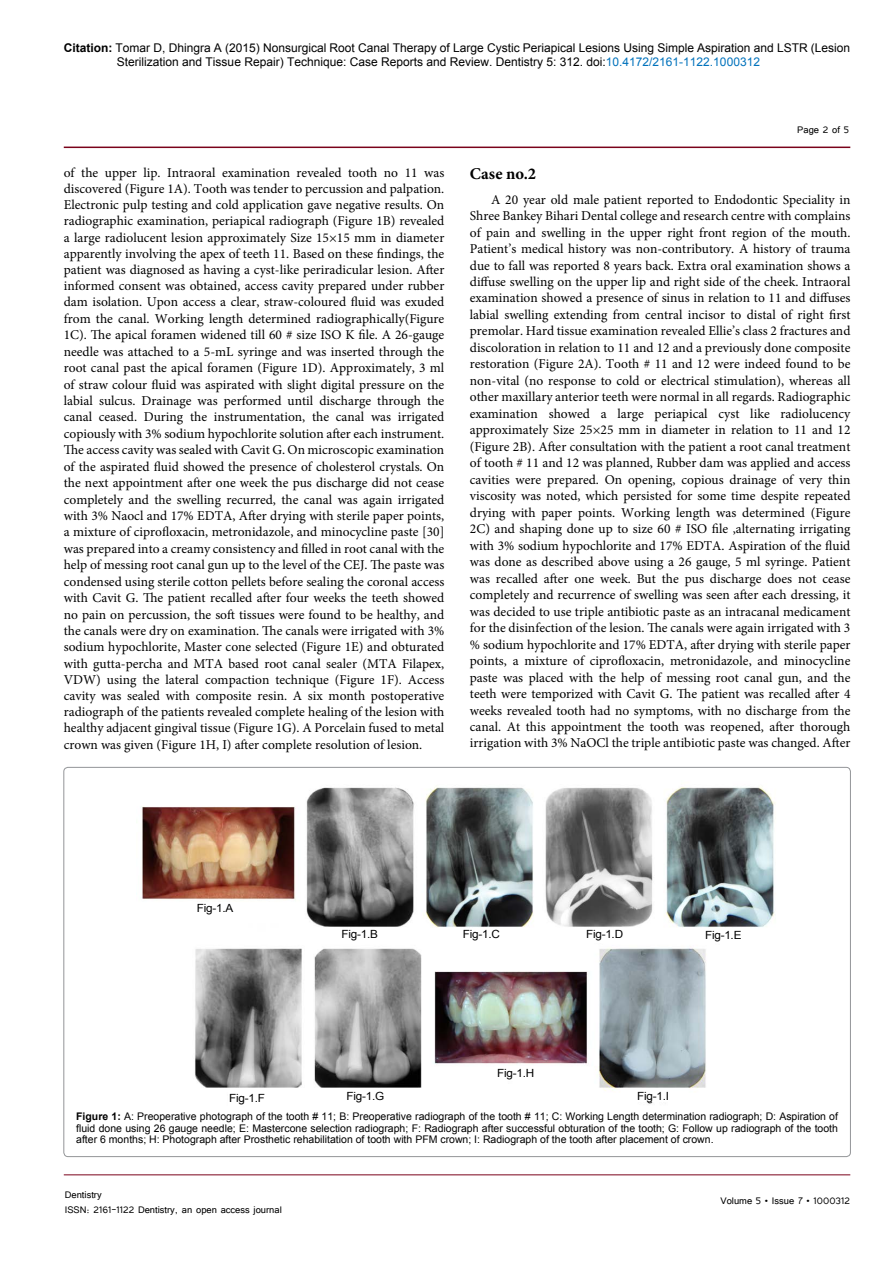
<style>
.page{position:relative;width:893px;height:1263px;background:#fff}
.page>*{position:absolute;margin:0;border:0;box-sizing:border-box;transform-origin:0 0}
.t1{font:700 16.5px "Minion Pro";letter-spacing:.005em;color:#000}
.t2{font:13.5px/16.4px "Minion Pro";color:#000;text-align:justify}
.t3{font:12px/14.4px "Arial";color:#000}
.t4{font:12px/14.4px "Tunga";color:#000}
.t5{font:11.25px "Arial";letter-spacing:-.02em;color:#000;scale:1.04 1}
.t6{font:10.5px/11.6px "Arial";color:#000;text-align:justify}
.s1{font-weight:700}
.s2{color:#0072bc}
</style>
<div class="page">
<hr style="left:64px;top:147px;width:786px;height:1px;background:#7a031b">
<hr style="left:64px;top:1174px;width:786px;height:1px;background:#7a031b">
<img style="left:142px;top:787px;width:633px;height:317px">
<div style="left:338px;top:928px;width:411px;height:14px;background:#fff"></div>
<div style="left:194px;top:902px;width:42px;height:15px;background:#fff"></div>
<div style="left:228px;top:1091px;width:162px;height:14px;background:#fff"></div>
<div style="left:494px;top:1066px;width:42px;height:15px;background:#fff"></div>
<div style="left:635px;top:1090px;width:38px;height:12px;background:#fff"></div>
<p class="t3" style="left:117px;top:40px;width:735px;text-indent:-53px"><span class="s1">Citation:</span> Tomar D, Dhingra A (2015) Nonsurgical Root Canal Therapy of Large Cystic Periapical Lesions Using Simple Aspiration and LSTR (Lesion<br>Sterilization and Tissue Repair) Technique: Case Reports and Review. Dentistry 5: 312. doi:<span class="s2">10.4172/2161-1122.1000312</span></p>
<p class="t2" style="left:64px;top:164px;width:382px">of the upper lip. Intraoral examination revealed tooth no 11 was discovered (Figure 1A). Tooth was tender to percussion and palpation.<br>Electronic pulp testing and cold application gave negative results. On radiographic examination, periapical radiograph (Figure 1B) revealed a large radiolucent lesion approximately Size 15×15 mm in diameter apparently involving the apex of teeth 11. Based on these findings, the patient was diagnosed as having a cyst-like periradicular lesion. After informed consent was obtained, access cavity prepared under rubber dam isolation. Upon access a clear, straw-coloured fluid was exuded from the canal. Working length determined radiographically(Figure 1C). The apical foramen widened till 60 # size ISO K file. A 26-gauge needle was attached to a 5-mL syringe and was inserted through the root canal past the apical foramen (Figure 1D). Approximately, 3 ml of straw colour fluid was aspirated with slight digital pressure on the labial sulcus. Drainage was performed until discharge through the canal ceased. During the instrumentation, the canal was irrigated copiously with 3% sodium hypochlorite solution after each instrument.<br>The access cavity was sealed with Cavit G. On microscopic examination of the aspirated fluid showed the presence of cholesterol crystals. On the next appointment after one week the pus discharge did not cease completely and the swelling recurred, the canal was again irrigated with 3% Naocl and 17% EDTA, After drying with sterile paper points, a mixture of ciprofloxacin, metronidazole, and minocycline paste [30] was prepared into a creamy consistency and filled in root canal with the help of messing root canal gun up to the level of the CEJ. The paste was condensed using sterile cotton pellets before sealing the coronal access with Cavit G. The patient recalled after four weeks the teeth showed no pain on percussion, the soft tissues were found to be healthy, and the canals were dry on examination. The canals were irrigated with 3% sodium hypochlorite, Master cone selected (Figure 1E) and obturated with gutta-percha and MTA based root canal sealer (MTA Filapex, VDW) using the lateral compaction technique (Figure 1F). Access cavity was sealed with composite resin. A six month postoperative radiograph of the patients revealed complete healing of the lesion with healthy adjacent gingival tissue (Figure 1G). A Porcelain fused to metal crown was given (Figure 1H, I) after complete resolution of lesion.</p>
<p class="t4" style="left:797px;top:122px;width:53px">Page 2 of 5</p>
<p class="t1" style="left:470px;top:162px;width:68px">Case no.2</p>
<p class="t2" style="left:470px;top:191px;width:382px;text-indent:21px">A 20 year old male patient reported to Endodontic Speciality in Shree Bankey Bihari Dental college and research centre with complains of pain and swelling in the upper right front region of the mouth.<br>Patient’s medical history was non-contributory. A history of trauma due to fall was reported 8 years back. Extra oral examination shows a diffuse swelling on the upper lip and right side of the cheek. Intraoral examination showed a presence of sinus in relation to 11 and diffuses labial swelling extending from central incisor to distal of right first premolar. Hard tissue examination revealed Ellie’s class 2 fractures and discoloration in relation to 11 and 12 and a previously done composite restoration (Figure 2A). Tooth # 11 and 12 were indeed found to be non-vital (no response to cold or electrical stimulation), whereas all other maxillary anterior teeth were normal in all regards. Radiographic examination showed a large periapical cyst like radiolucency approximately Size 25×25 mm in diameter in relation to 11 and 12 (Figure 2B). After consultation with the patient a root canal treatment of tooth # 11 and 12 was planned, Rubber dam was applied and access cavities were prepared. On opening, copious drainage of very thin viscosity was noted, which persisted for some time despite repeated drying with paper points. Working length was determined (Figure 2C) and shaping done up to size 60 # ISO file ,alternating irrigating with 3% sodium hypochlorite and 17% EDTA. Aspiration of the fluid was done as described above using a 26 gauge, 5 ml syringe. Patient was recalled after one week. But the pus discharge does not cease completely and recurrence of swelling was seen after each dressing, it was decided to use triple antibiotic paste as an intracanal medicament for the disinfection of the lesion. The canals were again irrigated with 3 % sodium hypochlorite and 17% EDTA, after drying with sterile paper points, a mixture of ciprofloxacin, metronidazole, and minocycline paste was placed with the help of messing root canal gun, and the teeth were temporized with Cavit G. The patient was recalled after 4 weeks revealed tooth had no symptoms, with no discharge from the canal. At this appointment the tooth was reopened, after thorough irrigation with 3% NaOCl the triple antibiotic paste was changed. After</p>
<p class="t5" style="left:197px;top:901px;width:36px">Fig-1.A</p>
<p class="t5" style="left:342px;top:926px;width:36px">Fig-1.B</p>
<p class="t5" style="left:463px;top:926px;width:37px">Fig-1.C</p>
<p class="t5" style="left:586px;top:926px;width:37px">Fig-1.D</p>
<p class="t5" style="left:705px;top:928px;width:36px">Fig-1.E</p>
<p class="t5" style="left:229px;top:1091px;width:36px">Fig-1.F</p>
<p class="t5" style="left:346px;top:1089px;width:38px">Fig-1.G</p>
<p class="t5" style="left:497px;top:1066px;width:37px">Fig-1.H</p>
<p class="t5" style="left:637px;top:1089px;width:32px">Fig-1.I</p>
<p class="t6" style="left:76px;top:1111px;width:763px"><span class="s1">Figure 1:</span> A: Preoperative photograph of the tooth # 11; B: Preoperative radiograph of the tooth # 11; C: Working Length determination radiograph; D: Aspiration of fluid done using 26 gauge needle; E: Mastercone selection radiograph; F: Radiograph after successful obturation of the tooth; G: Follow up radiograph of the tooth after 6 months; H: Photograph after Prosthetic rehabilitation of tooth with PFM crown; I: Radiograph of the tooth after placement of crown.</p>
<p class="t4" style="left:65px;top:1187px;width:219px">Dentistry<br>ISSN: 2161-1122 Dentistry, an open access journal</p>
<p class="t4" style="left:720px;top:1193px;width:131px">Volume 5 • Issue 7 • 1000312</p>
</div>
